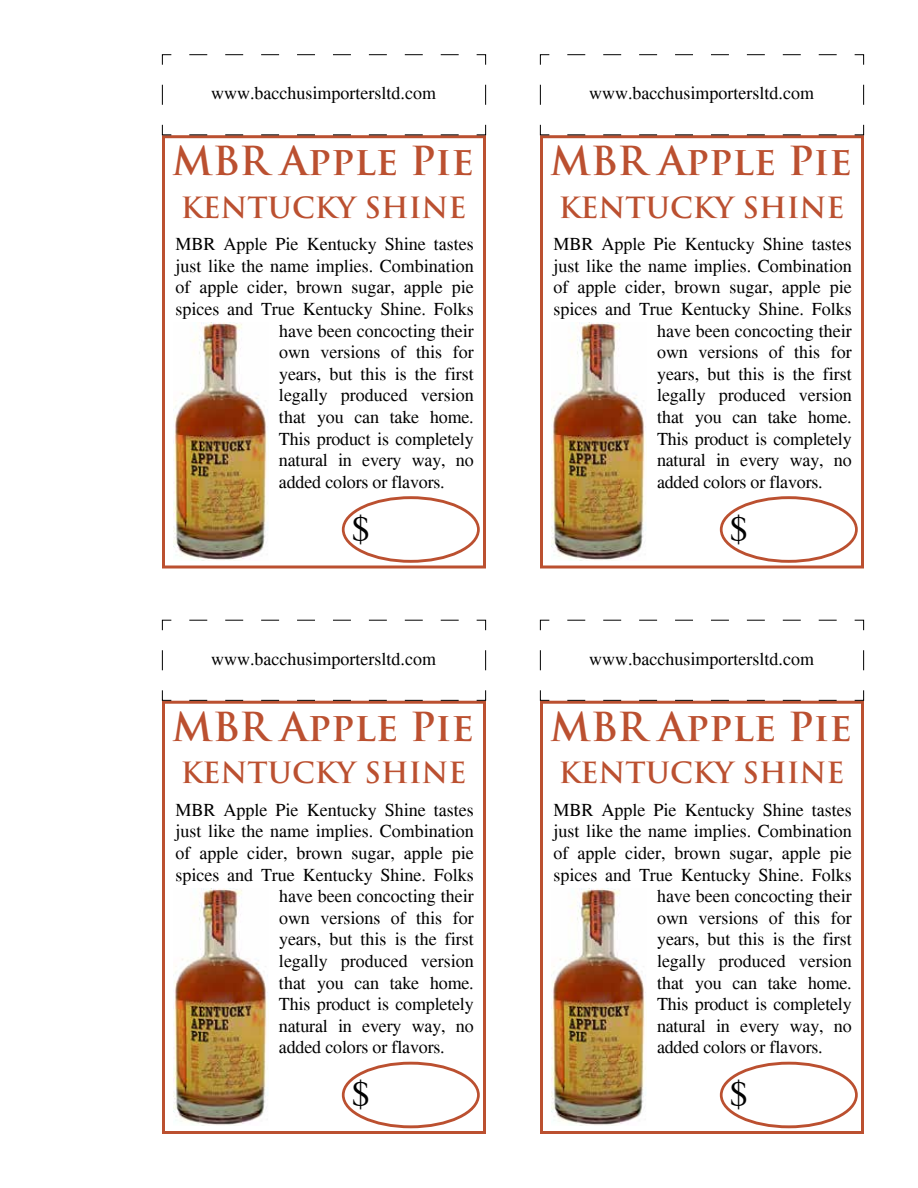
<style>
.page{position:relative;width:918px;height:1188px;background:#fff}
.page>*{position:absolute;margin:0;border:0;box-sizing:border-box;transform-origin:0 0}
.t1{font:700 39px "Trajan Pro";color:#bb5030}
.t2{font:36px "Times";color:#000}
.t3{font:700 28.5px "Trajan Pro";color:#bb5030}
.t4{font:18px "Times";color:#000}
</style>
<div class="page">
<div style="left:162px;top:135px;width:324px;height:433px;border:3px solid #bb5030"></div>
<div style="left:342px;top:496px;width:138px;height:67px;border:3px solid #bb5030;border-radius:50%"></div>
<svg style="left:162px;top:54px;width:324px;height:82px"></svg>
<img style="left:174px;top:323px;width:94px;height:237px">
<div style="left:540px;top:135px;width:324px;height:433px;border:3px solid #bb5030"></div>
<div style="left:720px;top:496px;width:138px;height:67px;border:3px solid #bb5030;border-radius:50%"></div>
<svg style="left:540px;top:54px;width:324px;height:82px"></svg>
<img style="left:552px;top:323px;width:94px;height:237px">
<div style="left:162px;top:701px;width:324px;height:433px;border:3px solid #bb5030"></div>
<div style="left:342px;top:1062px;width:138px;height:66px;border:3px solid #bb5030;border-radius:50%"></div>
<svg style="left:162px;top:619px;width:324px;height:82px"></svg>
<img style="left:174px;top:888px;width:94px;height:238px">
<div style="left:540px;top:701px;width:324px;height:433px;border:3px solid #bb5030"></div>
<div style="left:720px;top:1062px;width:138px;height:66px;border:3px solid #bb5030;border-radius:50%"></div>
<svg style="left:540px;top:619px;width:324px;height:82px"></svg>
<img style="left:552px;top:888px;width:94px;height:238px">
<p class="t4" style="left:211px;top:82px;width:226px">www.bacchusimportersltd.com</p>
<h1 class="t1" style="left:172px;top:137px;width:303px">MBR APPLE PIE</h1>
<h3 class="t3" style="left:181px;top:190px;width:287px">KENTUCKY SHINE</h3>
<p class="t4" style="left:176px;top:233px;width:300px">MBR Apple Pie Kentucky Shine tastes</p>
<p class="t4" style="left:176px;top:255px;width:300px">just like the name implies. Combination</p>
<p class="t4" style="left:176px;top:277px;width:300px">of apple cider, brown sugar, apple pie</p>
<p class="t4" style="left:176px;top:298px;width:300px">spices and True Kentucky Shine. Folks</p>
<p class="t4" style="left:279px;top:320px;width:196px">have been concocting their</p>
<p class="t4" style="left:279px;top:341px;width:196px">own versions of this for</p>
<p class="t4" style="left:279px;top:363px;width:196px">years, but this is the first</p>
<p class="t4" style="left:279px;top:385px;width:196px">legally produced version</p>
<p class="t4" style="left:279px;top:406px;width:196px">that you can take home.</p>
<p class="t4" style="left:279px;top:428px;width:196px">This product is completely</p>
<p class="t4" style="left:279px;top:449px;width:196px">natural in every way, no</p>
<p class="t4" style="left:279px;top:471px;width:167px">added colors or flavors.</p>
<h2 class="t2" style="left:352px;top:507px;width:19px">$</h2>
<p class="t4" style="left:211px;top:648px;width:226px">www.bacchusimportersltd.com</p>
<h1 class="t1" style="left:172px;top:702px;width:303px">MBR APPLE PIE</h1>
<h3 class="t3" style="left:181px;top:755px;width:287px">KENTUCKY SHINE</h3>
<p class="t4" style="left:176px;top:799px;width:300px">MBR Apple Pie Kentucky Shine tastes</p>
<p class="t4" style="left:176px;top:821px;width:300px">just like the name implies. Combination</p>
<p class="t4" style="left:176px;top:842px;width:300px">of apple cider, brown sugar, apple pie</p>
<p class="t4" style="left:176px;top:864px;width:300px">spices and True Kentucky Shine. Folks</p>
<p class="t4" style="left:279px;top:885px;width:196px">have been concocting their</p>
<p class="t4" style="left:279px;top:907px;width:196px">own versions of this for</p>
<p class="t4" style="left:279px;top:929px;width:196px">years, but this is the first</p>
<p class="t4" style="left:279px;top:950px;width:196px">legally produced version</p>
<p class="t4" style="left:279px;top:972px;width:196px">that you can take home.</p>
<p class="t4" style="left:279px;top:993px;width:196px">This product is completely</p>
<p class="t4" style="left:279px;top:1015px;width:196px">natural in every way, no</p>
<p class="t4" style="left:279px;top:1037px;width:167px">added colors or flavors.</p>
<h2 class="t2" style="left:352px;top:1073px;width:19px">$</h2>
<p class="t4" style="left:589px;top:82px;width:226px">www.bacchusimportersltd.com</p>
<h1 class="t1" style="left:550px;top:137px;width:303px">MBR APPLE PIE</h1>
<h3 class="t3" style="left:559px;top:190px;width:287px">KENTUCKY SHINE</h3>
<p class="t4" style="left:554px;top:233px;width:300px">MBR Apple Pie Kentucky Shine tastes</p>
<p class="t4" style="left:554px;top:255px;width:300px">just like the name implies. Combination</p>
<p class="t4" style="left:554px;top:277px;width:300px">of apple cider, brown sugar, apple pie</p>
<p class="t4" style="left:554px;top:298px;width:300px">spices and True Kentucky Shine. Folks</p>
<p class="t4" style="left:657px;top:320px;width:196px">have been concocting their</p>
<p class="t4" style="left:657px;top:341px;width:196px">own versions of this for</p>
<p class="t4" style="left:657px;top:363px;width:196px">years, but this is the first</p>
<p class="t4" style="left:657px;top:385px;width:196px">legally produced version</p>
<p class="t4" style="left:657px;top:406px;width:196px">that you can take home.</p>
<p class="t4" style="left:657px;top:428px;width:196px">This product is completely</p>
<p class="t4" style="left:657px;top:449px;width:196px">natural in every way, no</p>
<p class="t4" style="left:657px;top:471px;width:167px">added colors or flavors.</p>
<h2 class="t2" style="left:730px;top:507px;width:19px">$</h2>
<p class="t4" style="left:589px;top:648px;width:226px">www.bacchusimportersltd.com</p>
<h1 class="t1" style="left:550px;top:702px;width:303px">MBR APPLE PIE</h1>
<h3 class="t3" style="left:559px;top:755px;width:287px">KENTUCKY SHINE</h3>
<p class="t4" style="left:554px;top:799px;width:300px">MBR Apple Pie Kentucky Shine tastes</p>
<p class="t4" style="left:554px;top:821px;width:300px">just like the name implies. Combination</p>
<p class="t4" style="left:554px;top:842px;width:300px">of apple cider, brown sugar, apple pie</p>
<p class="t4" style="left:554px;top:864px;width:300px">spices and True Kentucky Shine. Folks</p>
<p class="t4" style="left:657px;top:885px;width:196px">have been concocting their</p>
<p class="t4" style="left:657px;top:907px;width:196px">own versions of this for</p>
<p class="t4" style="left:657px;top:929px;width:196px">years, but this is the first</p>
<p class="t4" style="left:657px;top:950px;width:196px">legally produced version</p>
<p class="t4" style="left:657px;top:972px;width:196px">that you can take home.</p>
<p class="t4" style="left:657px;top:993px;width:196px">This product is completely</p>
<p class="t4" style="left:657px;top:1015px;width:196px">natural in every way, no</p>
<p class="t4" style="left:657px;top:1037px;width:167px">added colors or flavors.</p>
<h2 class="t2" style="left:730px;top:1073px;width:19px">$</h2>
</div>
